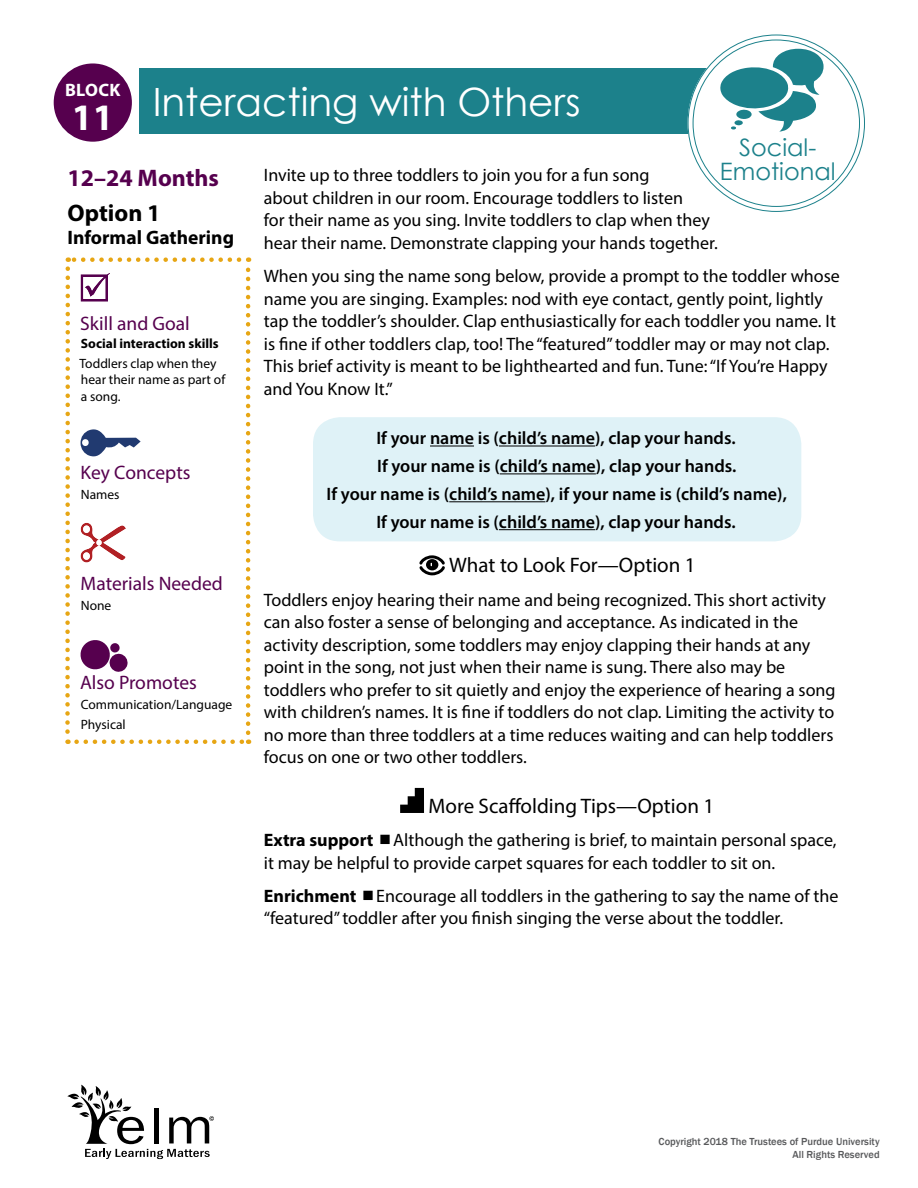
<style>
.page{position:relative;width:918px;height:1188px;background:#fff}
.page>*{position:absolute;margin:0;border:0;box-sizing:border-box;transform-origin:0 0}
._1-02_Lesson_Title{font:39px "Century Gothic";color:#fff}
._1-10_Block_Day{font:700 37.5px "Myriad Pro";color:#fff}
._1-01_Domain_Lg_SE{font:24px/24px "Century Gothic";color:#1c818b;text-align:center}
._1-07_I-T_Age{font:700 24px "Myriad Pro";color:#56004e}
._1-11_I-T_Option_Sub{font:700 24px "Myriad Pro";color:#000}
._4-01a_More_Scaffold{font:21px "Myriad Pro";color:#000}
._4-MISC_What_to_Look{font:21px "Myriad Pro";color:#000}
._2-01_Sidebar_Subhea{font:19.5px "Myriad Pro";color:#56004e}
._1-08_Group_Size{font:700 19.5px "Myriad Pro";color:#000}
._3-13_IT_Body{font:18px/22.5px "Myriad Pro";color:#000}
._4-02_Scaffolding_Ti{font:18px/22.5px "Myriad Pro";color:#000}
.t1{font:600 18px "Myriad Pro";color:#000}
._1-09_I-T_Block{font:700 18px "Myriad Pro";letter-spacing:.02em;color:#fff}
._2-02_Learning_Goal{font:13.5px/16.5px "Myriad Pro";color:#000}
._2-05_I-T_Sidebar_Bo{font:13.5px "Myriad Pro";color:#000}
._2-02a_Skill{font:700 13.5px "Myriad Pro";color:#000}
._2-08_I-T_Key_Concep{font:13.5px "Myriad Pro";color:#000}
.t2{font:500 10.5px/12.6px "Franklin Gothic";color:#58595b;text-align:right}
.s1{font-weight:700}
</style>
<div class="page">
<div style="left:140px;top:68px;width:571px;height:66px;background:#1c818b"></div>
<div style="left:54px;top:63px;width:78px;height:79px;background:#56004e;border-radius:50%"></div>
<div style="left:691px;top:37px;width:171px;height:172px;background:#fff;border-radius:50%"></div>
<div style="left:688px;top:34px;width:177px;height:178px;border:6px solid #fff;border-radius:50%"></div>
<svg style="left:720px;top:49px;width:104px;height:83px"></svg>
<svg style="left:81px;top:273px;width:29px;height:29px"></svg>
<svg style="left:81px;top:429px;width:60px;height:27px"></svg>
<svg style="left:81px;top:523px;width:45px;height:40px"></svg>
<svg style="left:81px;top:640px;width:47px;height:32px"></svg>
<svg style="left:77px;top:740px;width:172px;height:4px"></svg>
<svg style="left:246px;top:257px;width:4px;height:476px"></svg>
<svg style="left:68px;top:257px;width:171px;height:5px"></svg>
<svg style="left:65px;top:269px;width:5px;height:475px"></svg>
<div style="left:313px;top:417px;width:488px;height:124px;background:#dff2f7;border-radius:27px"></div>
<hr style="left:430px;top:446px;width:44px;height:1px;background:#000">
<hr style="left:499px;top:446px;width:96px;height:1px;background:#000">
<hr style="left:500px;top:473px;width:96px;height:1px;background:#000">
<hr style="left:449px;top:501px;width:96px;height:1px;background:#000">
<hr style="left:499px;top:529px;width:96px;height:1px;background:#000">
<svg style="left:419px;top:555px;width:26px;height:20px"></svg>
<svg style="left:400px;top:788px;width:24px;height:25px"></svg>
<svg style="left:68px;top:1085px;width:146px;height:74px"></svg>
<p class="_1-09_I-T_Block" style="left:65px;top:78px;width:57px">BLOCK</p>
<p class="_1-10_Block_Day" style="left:72px;top:93px;width:43px">11</p>
<h1 class="_1-02_Lesson_Title" style="left:153px;top:75px;width:429px">Interacting with Others</h1>
<h1 class="_1-07_I-T_Age" style="left:68px;top:162px;width:153px">12–24 Months</h1>
<p class="_1-11_I-T_Option_Sub" style="left:68px;top:198px;width:95px">Option 1</p>
<h2 class="_1-08_Group_Size" style="left:68px;top:225px;width:168px">Informal Gathering</h2>
<p class="_2-01_Sidebar_Subhea" style="left:80px;top:311px;width:111px">Skill and Goal</p>
<p class="_2-02a_Skill" style="left:81px;top:335px;width:139px">Social interaction skills</p>
<p class="_2-02_Learning_Goal" style="left:80px;top:355px;width:147px">Toddlers clap when they hear their name as part of a song.</p>
<p class="_2-01_Sidebar_Subhea" style="left:81px;top:460px;width:111px">Key Concepts</p>
<p class="_2-08_I-T_Key_Concep" style="left:81px;top:486px;width:40px">Names</p>
<p class="_2-01_Sidebar_Subhea" style="left:81px;top:572px;width:144px">Materials Needed</p>
<p class="_2-05_I-T_Sidebar_Bo" style="left:81px;top:597px;width:32px">None</p>
<p class="_2-01_Sidebar_Subhea" style="left:80px;top:671px;width:118px">Also Promotes</p>
<p class="_2-05_I-T_Sidebar_Bo" style="left:81px;top:696px;width:153px">Communication/Language</p>
<p class="_2-05_I-T_Sidebar_Bo" style="left:81px;top:716px;width:46px">Physical</p>
<h1 class="_1-01_Domain_Lg_SE" style="left:720px;top:135px;width:117px">Social-<br>Emotional</h1>
<p class="_3-13_IT_Body" style="left:264px;top:164px;width:455px">Invite up to three toddlers to join you for a fun song<br>about children in our room. Encourage toddlers to listen<br>for their name as you sing. Invite toddlers to clap when they hear their name. Demonstrate clapping your hands together.</p>
<p class="_3-13_IT_Body" style="left:264px;top:265px;width:578px">When you sing the name song below, provide a prompt to the toddler whose name you are singing. Examples: nod with eye contact, gently point, lightly tap the toddler’s shoulder. Clap enthusiastically for each toddler you name. It is fine if other toddlers clap, too! The “featured” toddler may or may not clap.<br>This brief activity is meant to be lighthearted and fun. Tune: “If You’re Happy and You Know It.”</p>
<p class="t1" style="left:376px;top:427px;width:361px">If your name is (child’s name), clap your hands.</p>
<p class="t1" style="left:377px;top:455px;width:361px">If your name is (child’s name), clap your hands.</p>
<p class="t1" style="left:327px;top:483px;width:462px">If your name is (child’s name), if your name is (child’s name),</p>
<p class="t1" style="left:376px;top:510px;width:361px">If your name is (child’s name), clap your hands.</p>
<p class="_4-MISC_What_to_Look" style="left:449px;top:552px;width:248px">What to Look For—Option 1</p>
<p class="_3-13_IT_Body" style="left:264px;top:588px;width:573px">Toddlers enjoy hearing their name and being recognized. This short activity can also foster a sense of belonging and acceptance. As indicated in the activity description, some toddlers may enjoy clapping their hands at any point in the song, not just when their name is sung. There also may be toddlers who prefer to sit quietly and enjoy the experience of hearing a song with children’s names. It is fine if toddlers do not clap. Limiting the activity to no more than three toddlers at a time reduces waiting and can help toddlers focus on one or two other toddlers.</p>
<p class="_4-01a_More_Scaffold" style="left:428px;top:793px;width:287px">More Scaffolding Tips—Option 1</p>
<p class="_4-02_Scaffolding_Ti" style="left:264px;top:828px;width:574px"><span class="s1">Extra support</span> Although the gathering is brief, to maintain personal space, it may be helpful to provide carpet squares for each toddler to sit on.</p>
<p class="_4-02_Scaffolding_Ti" style="left:264px;top:884px;width:576px"><span class="s1">Enrichment</span> Encourage all toddlers in the gathering to say the name of the “featured” toddler after you finish singing the verse about the toddler.</p>
<p class="t2" style="left:659px;top:1136px;width:223px">Copyright 2018 The Trustees of Purdue University<br>All Rights Reserved</p>
</div>
